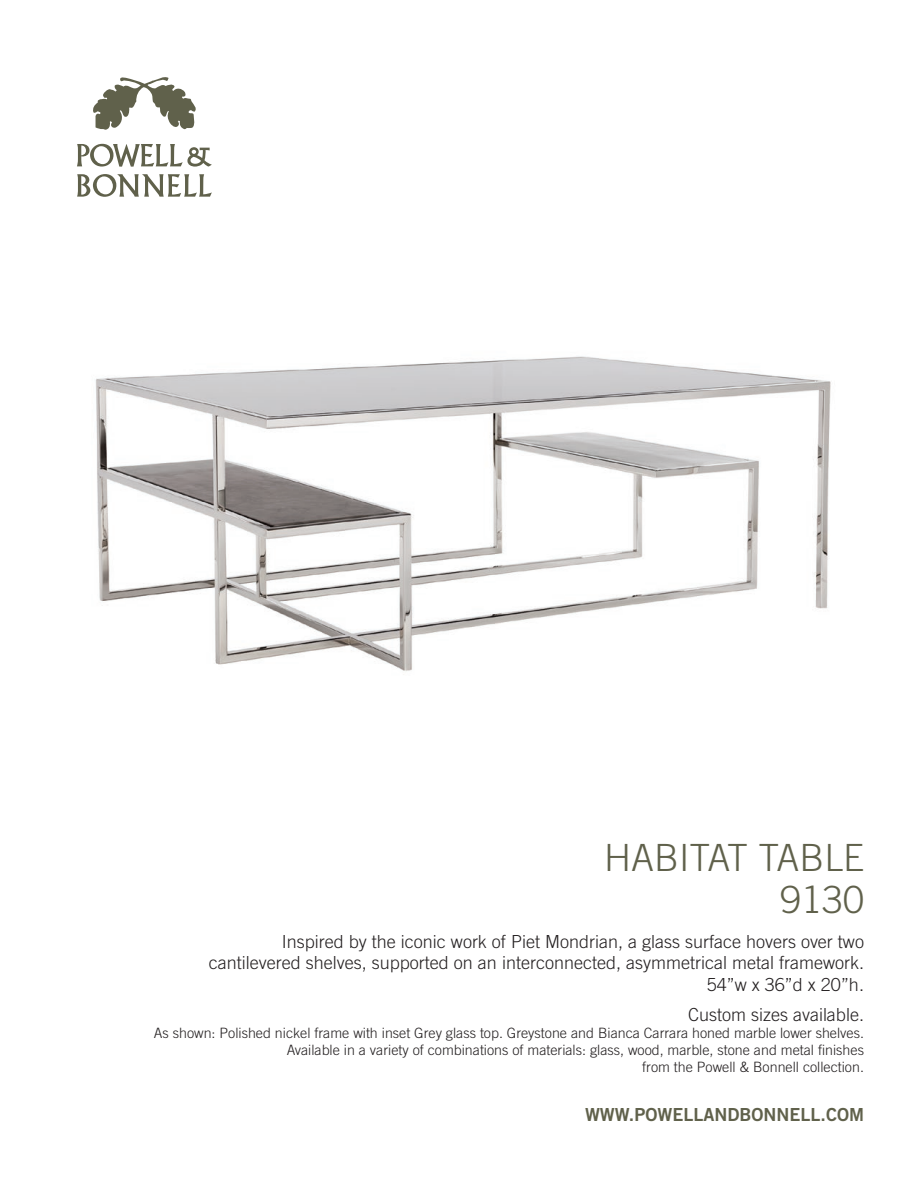
<style>
.page{position:relative;width:918px;height:1188px;background:#fff}
.page>*{position:absolute;margin:0;border:0;box-sizing:border-box;transform-origin:0 0}
.t1{font:300 37.5px/42px "Trade Gothic";color:#60614b;text-align:right}
.t2{font:300 18px/21.6px "Trade Gothic";color:#231f20;text-align:right}
.t3{font:18px "Trade Gothic Bold Two";color:#60614b}
.t4{font:300 14.25px/17.1px "Trade Gothic";color:#231f20;text-align:right}
</style>
<div class="page">
<svg style="left:93px;top:77px;width:103px;height:53px"></svg>
<svg style="left:77px;top:144px;width:135px;height:23px"></svg>
<svg style="left:77px;top:174px;width:135px;height:23px"></svg>
<img style="left:95px;top:356px;width:736px;height:315px">
<h1 class="t1" style="left:604px;top:836px;width:261px">HABITAT TABLE<br>9130</h1>
<p class="t2" style="left:209px;top:930px;width:657px">Inspired by the iconic work of Piet Mondrian, a glass surface hovers over two cantilevered shelves, supported on an interconnected, asymmetrical metal framework.<br>54”w x 36”d x 20”h.</p>
<p class="t2" style="left:688px;top:1003px;width:177px">Custom sizes available.</p>
<p class="t4" style="left:154px;top:1024px;width:712px">As shown: Polished nickel frame with inset Grey glass top. Greystone and Bianca Carrara honed marble lower shelves.<br>Available in a variety of combinations of materials: glass, wood, marble, stone and metal finishes<br>from the Powell &amp; Bonnell collection.</p>
<p class="t3" style="left:585px;top:1103px;width:280px">WWW.POWELLANDBONNELL.COM</p>
</div>
